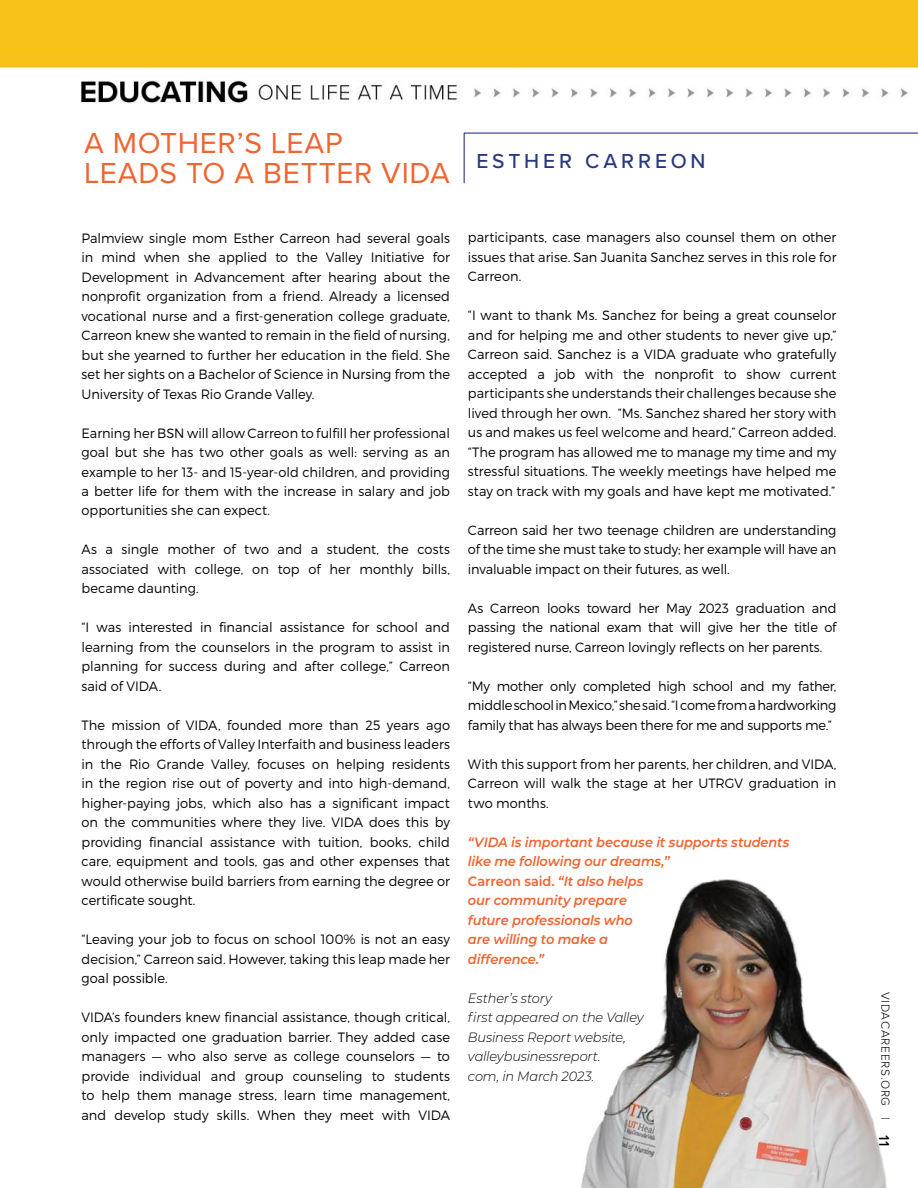
<style>
.page{position:relative;width:918px;height:1188px;background:#fff}
.page>*{position:absolute;margin:0;border:0;box-sizing:border-box;transform-origin:0 0}
.t1{font:30px/30px "Proxima Nova";letter-spacing:.025em;color:#ef6430}
.t2{font:500 21px "Proxima Nova";letter-spacing:.185em;color:#293980}
.t3{font:500 15px "Proxima Nova";color:#000}
.t4{font:300 13.5px/19.5px "Montserrat";color:#000;text-align:justify;scale:.96 1}
.t5{font:italic 600 13.5px/19.5px "Montserrat";letter-spacing:-.005em;color:#ef6430;scale:.96 1}
.t6{font:italic 300 13.5px/19.5px "Montserrat";letter-spacing:-.01em;color:#000;scale:.96 1}
.t7{font:300 12px "Proxima Nova";letter-spacing:.06em;color:#000}
.s1{font-style:normal}
</style>
<div class="page">
<img style="left:0;top:0;width:918px;height:104px">
<svg style="left:463px;top:132px;width:455px;height:52px"></svg>
<img style="left:581px;top:879px;width:306px;height:309px">
<h1 class="t1" style="left:84px;top:127px;width:367px">A MOTHER’S LEAP<br>LEADS TO A BETTER VIDA</h1>
<h2 class="t2" style="left:476px;top:145px;width:231px">ESTHER CARREON</h2>
<p class="t4" style="left:82px;top:228px;width:385px">Palmview single mom Esther Carreon had several goals in mind when she applied to the Valley Initiative for Development in Advancement after hearing about the nonprofit organization from a friend. Already a licensed vocational nurse and a first-generation college graduate, Carreon knew she wanted to remain in the field of nursing, but she yearned to further her education in the field. She set her sights on a Bachelor of Science in Nursing from the University of Texas Rio Grande Valley.</p>
<p class="t4" style="left:82px;top:423px;width:385px">Earning her BSN will allow Carreon to fulfill her professional goal but she has two other goals as well: serving as an example to her 13- and 15-year-old children, and providing a better life for them with the increase in salary and job opportunities she can expect.</p>
<p class="t4" style="left:82px;top:540px;width:385px">As a single mother of two and a student, the costs associated with college, on top of her monthly bills, became daunting.</p>
<p class="t4" style="left:82px;top:618px;width:385px">“I was interested in financial assistance for school and learning from the counselors in the program to assist in planning for success during and after college,” Carreon said of VIDA.</p>
<p class="t4" style="left:82px;top:715px;width:385px">The mission of VIDA, founded more than 25 years ago through the efforts of Valley Interfaith and business leaders in the Rio Grande Valley, focuses on helping residents in the region rise out of poverty and into high-demand, higher-paying jobs, which also has a significant impact on the communities where they live. VIDA does this by providing financial assistance with tuition, books, child care, equipment and tools, gas and other expenses that would otherwise build barriers from earning the degree or certificate sought.</p>
<p class="t4" style="left:82px;top:930px;width:385px">“Leaving your job to focus on school 100% is not an easy decision,” Carreon said. However, taking this leap made her goal possible.</p>
<p class="t4" style="left:82px;top:1008px;width:385px">VIDA’s founders knew financial assistance, though critical, only impacted one graduation barrier. They added case managers — who also serve as college counselors — to provide individual and group counseling to students to help them manage stress, learn time management, and develop study skills. When they meet with VIDA</p>
<p class="t4" style="left:468px;top:228px;width:385px">participants, case managers also counsel them on other issues that arise. San Juanita Sanchez serves in this role for Carreon.</p>
<p class="t4" style="left:468px;top:306px;width:385px">“I want to thank Ms. Sanchez for being a great counselor and for helping me and other students to never give up,” Carreon said. Sanchez is a VIDA graduate who gratefully accepted a job with the nonprofit to show current participants she understands their challenges because she lived through her own. “Ms. Sanchez shared her story with us and makes us feel welcome and heard,” Carreon added. “The program has allowed me to manage my time and my stressful situations. The weekly meetings have helped me stay on track with my goals and have kept me motivated.”</p>
<p class="t4" style="left:468px;top:520px;width:385px">Carreon said her two teenage children are understanding of the time she must take to study; her example will have an invaluable impact on their futures, as well.</p>
<p class="t4" style="left:468px;top:598px;width:385px">As Carreon looks toward her May 2023 graduation and passing the national exam that will give her the title of registered nurse, Carreon lovingly reflects on her parents.</p>
<p class="t4" style="left:468px;top:676px;width:385px">“My mother only completed high school and my father, middle school in Mexico,” she said. “I come from a hardworking family that has always been there for me and supports me.”</p>
<p class="t4" style="left:468px;top:754px;width:385px">With this support from her parents, her children, and VIDA, Carreon will walk the stage at her UTRGV graduation in two months.</p>
<p class="t5" style="left:468px;top:832px;width:336px">“VIDA is important because it supports students like me following our dreams,”<br><span class="s1">Carreon said.</span> “It also helps<br>our community prepare<br>future professionals who<br>are willing to make a<br>difference.”</p>
<p class="t6" style="left:468px;top:988px;width:185px">Esther’s story<br>first appeared on the Valley<br>Business Report website, valleybusinessreport.<br>com, in March 2023.</p>
<p class="t7" style="left:894px;top:992px;width:129px;rotate:90deg">VIDACAREERS.ORG |</p>
<p class="t3" style="left:895px;top:1135px;width:12px;rotate:90deg">11</p>
</div>
